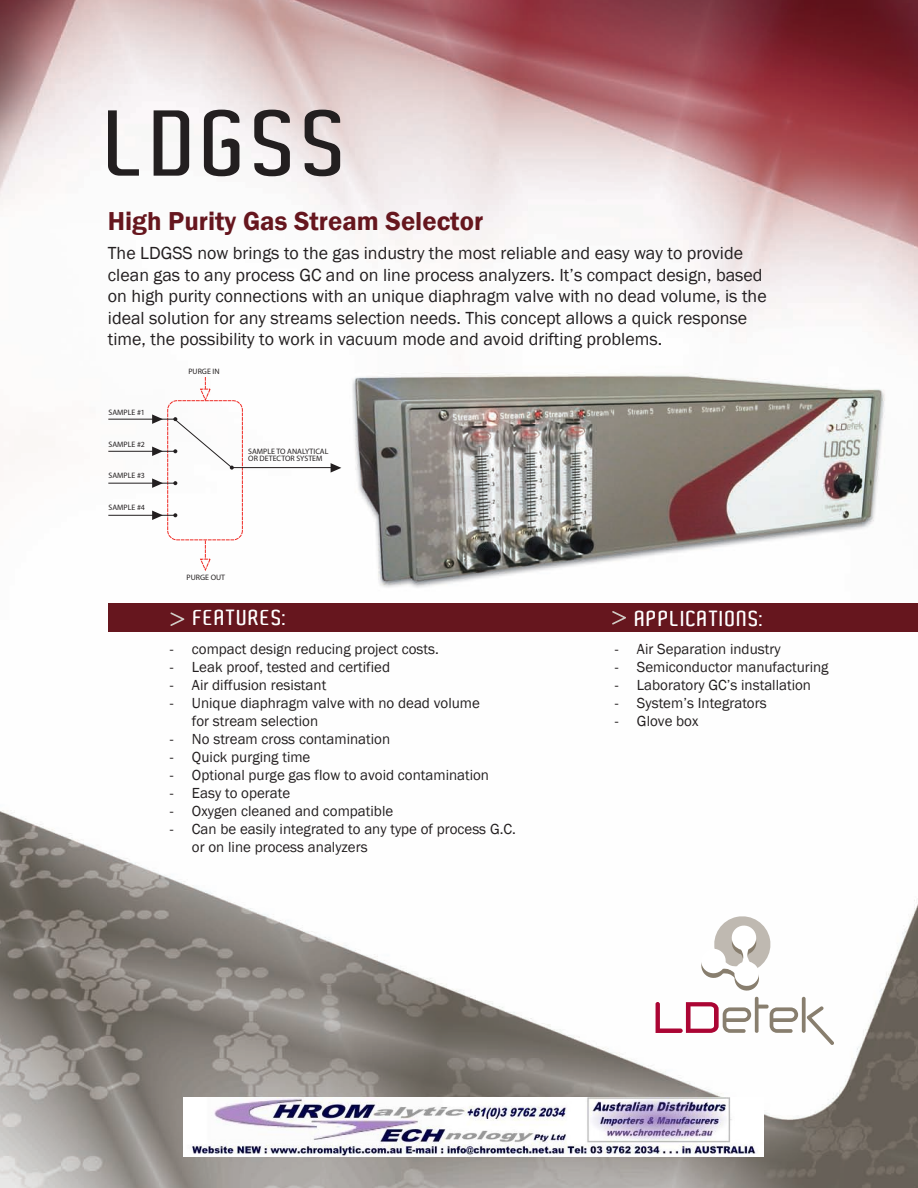
<style>
.page{position:relative;width:918px;height:1188px;background:#fff}
.page>*{position:absolute;margin:0;border:0;box-sizing:border-box;transform-origin:0 0}
.t1{font:600 90px "Aldo";letter-spacing:.045em;color:#231f20;scale:1.16 1}
.t2{font:600 26.7px "Franklin Gothic";color:#66161e}
.t3{font:600 21px "Aldo";letter-spacing:.045em;color:#fff;scale:1.16 1}
.t4{font:18px/21.6px "Franklin Gothic";color:#231f20}
.t5{font:15px/18px "Franklin Gothic";color:#231f20}
.t6{font:7.95px/7.5px "Myriad Pro";color:#231f20}
</style>
<div class="page">
<img style="left:0;top:0;width:918px;height:1188px">
<div style="left:108px;top:603px;width:810px;height:29px;background:#66161e"></div>
<svg style="left:170px;top:612px;width:14px;height:14px"></svg>
<svg style="left:612px;top:611px;width:14px;height:14px"></svg>
<div style="left:167px;top:400px;width:76px;height:140px;border:1px dashed #ee2923;border-radius:9px"></div>
<svg style="left:199px;top:377px;width:12px;height:25px"></svg>
<svg style="left:199px;top:540px;width:12px;height:32px"></svg>
<svg style="left:152px;top:511px;width:11px;height:9px"></svg>
<hr style="left:108px;top:515px;width:67px;height:1px;background:#231f20">
<svg style="left:173px;top:513px;width:4px;height:4px"></svg>
<svg style="left:108px;top:414px;width:233px;height:74px"></svg>
<svg style="left:802px;top:997px;width:4px;height:36px"></svg>
<svg style="left:807px;top:1006px;width:27px;height:39px"></svg>
<svg style="left:656px;top:914px;width:142px;height:119px"></svg>
<img style="left:184px;top:1097px;width:580px;height:59px">
<p class="t1" style="left:108px;top:93px;width:210px">LDGSS</p>
<p class="t2" style="left:108px;top:204px;width:377px">High Purity Gas Stream Selector</p>
<p class="t4" style="left:108px;top:243px;width:660px">The LDGSS now brings to the gas industry the most reliable and easy way to provide clean gas to any process GC and on line process analyzers. It’s compact design, based on high purity connections with an unique diaphragm valve with no dead volume, is the ideal solution for any streams selection needs. This concept allows a quick response time, the possibility to work in vacuum mode and avoid drifting problems.</p>
<p class="t6" style="left:188px;top:368px;width:33px">PURGE IN</p>
<p class="t6" style="left:109px;top:409px;width:38px">SAMPLE #1</p>
<p class="t6" style="left:109px;top:440px;width:38px">SAMPLE #2</p>
<p class="t6" style="left:109px;top:472px;width:38px">SAMPLE #3</p>
<p class="t6" style="left:109px;top:503px;width:38px">SAMPLE #4</p>
<p class="t6" style="left:248px;top:447px;width:82px">SAMPLE TO ANALYTICAL<br>OR DETECTOR SYSTEM</p>
<p class="t6" style="left:187px;top:573px;width:40px">PURGE OUT</p>
<p class="t3" style="left:194px;top:606px;width:82px">FEATURES:</p>
<p class="t3" style="left:635px;top:606px;width:113px">APPLICATIONS:</p>
<p class="t5" style="left:170px;top:641px;width:270px">- compact design reducing project costs.</p>
<p class="t5" style="left:170px;top:659px;width:222px">- Leak proof, tested and certified</p>
<p class="t5" style="left:170px;top:677px;width:158px">- Air diffusion resistant</p>
<p class="t5" style="left:192px;top:695px;width:289px;text-indent:-22px">- Unique diaphragm valve with no dead volume for stream selection</p>
<p class="t5" style="left:170px;top:731px;width:222px">- No stream cross contamination</p>
<p class="t5" style="left:170px;top:749px;width:142px">- Quick purging time</p>
<p class="t5" style="left:170px;top:767px;width:321px">- Optional purge gas flow to avoid contamination</p>
<p class="t5" style="left:170px;top:785px;width:122px">- Easy to operate</p>
<p class="t5" style="left:170px;top:803px;width:225px">- Oxygen cleaned and compatible</p>
<p class="t5" style="left:192px;top:821px;width:325px;text-indent:-22px">- Can be easily integrated to any type of process G.C. or on line process analyzers</p>
<p class="t5" style="left:615px;top:641px;width:167px">- Air Separation industry</p>
<p class="t5" style="left:615px;top:659px;width:215px">- Semiconductor manufacturing</p>
<p class="t5" style="left:615px;top:677px;width:198px">- Laboratory GC’s installation</p>
<p class="t5" style="left:615px;top:695px;width:153px">- System’s Integrators</p>
<p class="t5" style="left:615px;top:713px;width:85px">- Glove box</p>
</div>
